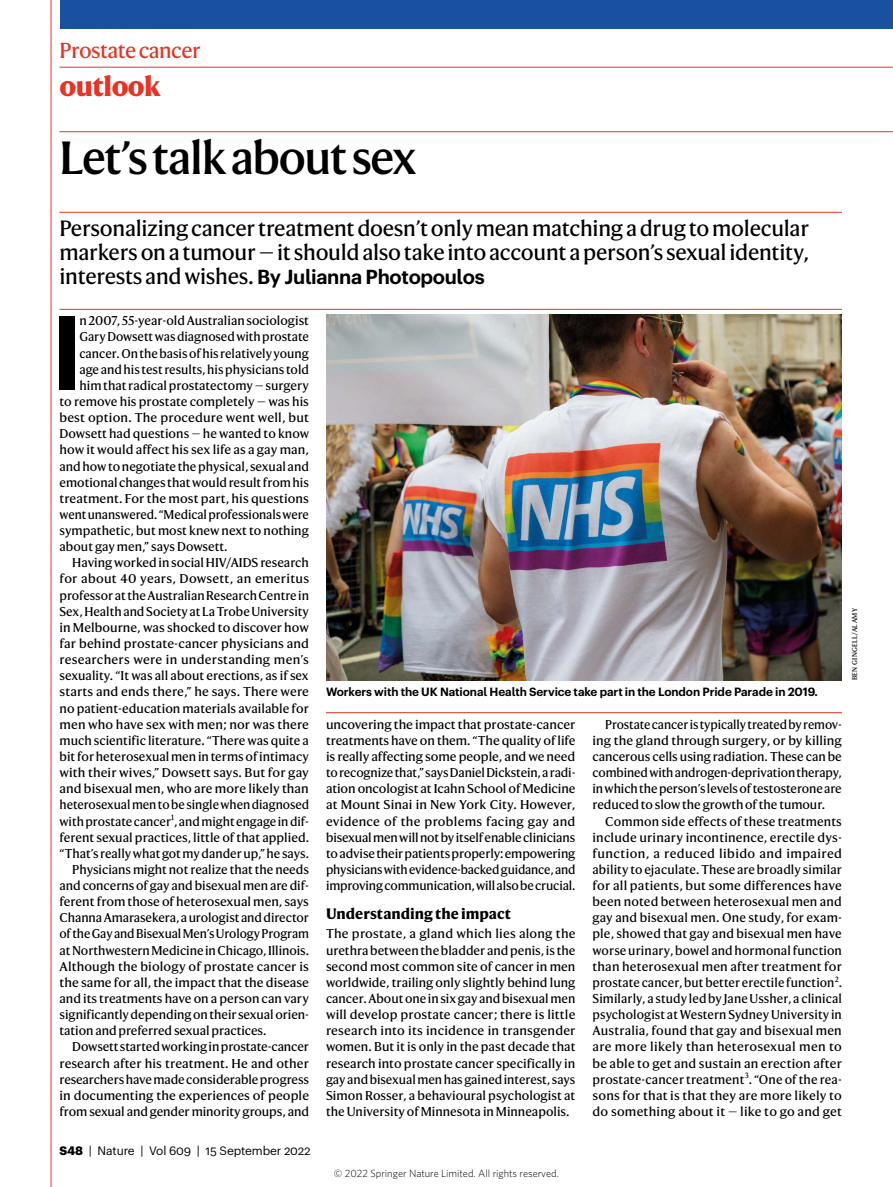
<style>
.page{position:relative;width:893px;height:1187px;background:#fff}
.page>*{position:absolute;margin:0;border:0;box-sizing:border-box;transform-origin:0 0}
.t1{font:700 102.6px "Graphik X Cond";color:#000}
.t2{font:500 45px "Harding";letter-spacing:-.03em;color:#000}
.t3{font:800 27px "Harding";letter-spacing:-.02em;color:#e63323}
.t4{font:21.3px/24.3px "Harding Text";letter-spacing:-.015em;color:#000}
.t5{font:21px "Harding Text";letter-spacing:-.025em;color:#e63323}
.t6{font:600 19.8px "Graphik Naturel";letter-spacing:-.015em;color:#000}
.t7{font:700 14.7px "Harding Text";color:#000}
.t8{font:12.3px/16px "Harding Text";color:#000;text-align:justify}
.t9{font:12.3px "Harding Text";letter-spacing:.02em;color:#000}
.t10{font:12px "Graphik Naturel";letter-spacing:-.01em;color:#000}
.t11{font:600 11.7px "Graphik Naturel";letter-spacing:-.005em;color:#000}
.t12{font:300 10.5px "Whitney";color:#000}
.t13{font:6.75px "Harding Text";letter-spacing:.05em;color:#000}
.s1{font-family:"Harding Text";font-weight:400;font-size:21.3px}
.s2{font-weight:700}
</style>
<div class="page">
<hr style="left:60px;top:212px;width:782px;height:1px;background:#e63323">
<hr style="left:60px;top:309px;width:782px;height:1px;background:#e63323">
<img style="left:326px;top:315px;width:516px;height:365px">
<hr style="left:326px;top:712px;width:516px;height:1px;background:#e63323">
<hr style="left:51px;top:0;width:1px;height:1186px;background:#e63323">
<hr style="left:60px;top:67px;width:833px;height:1px;background:#e63323">
<hr style="left:60px;top:131px;width:833px;height:1px;background:#e63323">
<div style="left:60px;top:0;width:832px;height:29px;background:#1951a0"></div>
<h3 class="t5" style="left:60px;top:37px;width:143px">Prostate cancer</h3>
<h3 class="t3" style="left:60px;top:70px;width:103px">outlook</h3>
<h2 class="t2" style="left:60px;top:130px;width:359px">Let’s talk about sex</h2>
<h3 class="t4" style="left:60px;top:216px;width:751px">Personalizing cancer treatment doesn’t only mean matching a drug to molecular markers on a tumour — it should also take into account a person’s sexual identity,</h3>
<h3 class="t6" style="left:60px;top:262px;width:427px"><span class="s1">interests and wishes.</span> By Julianna Photopoulos</h3>
<h1 class="t1" style="left:55px;top:280px;width:26px">I</h1>
<p class="t8" style="left:79px;top:313px;width:231px">n 2007, 55-year-old Australian sociologist</p>
<p class="t8" style="left:79px;top:329px;width:231px">Gary Dowsett was diagnosed with prostate</p>
<p class="t8" style="left:79px;top:345px;width:231px">cancer. On the basis of his relatively young</p>
<p class="t8" style="left:79px;top:361px;width:231px">age and his test results, his physicians told</p>
<p class="t8" style="left:79px;top:377px;width:231px">him that radical prostatectomy — surgery</p>
<p class="t8" style="left:60px;top:394px;width:251px">to remove his prostate completely — was his</p>
<p class="t8" style="left:60px;top:410px;width:251px">best option. The procedure went well, but</p>
<p class="t8" style="left:60px;top:426px;width:251px">Dowsett had questions — he wanted to know</p>
<p class="t8" style="left:60px;top:442px;width:251px">how it would affect his sex life as a gay man,</p>
<p class="t8" style="left:60px;top:458px;width:251px">and how to negotiate the physical, sexual and</p>
<p class="t8" style="left:60px;top:474px;width:251px">emotional changes that would result from his</p>
<p class="t8" style="left:60px;top:490px;width:251px">treatment. For the most part, his questions</p>
<p class="t8" style="left:60px;top:506px;width:251px">went unanswered. “Medical professionals were</p>
<p class="t8" style="left:60px;top:523px;width:251px">sympathetic, but most knew next to nothing</p>
<p class="t8" style="left:60px;top:539px;width:169px">about gay men,” says Dowsett.</p>
<p class="t8" style="left:72px;top:555px;width:238px">Having worked in social HIV/AIDS research</p>
<p class="t9" style="left:60px;top:571px;width:251px">for about 40 years, Dowsett, an emeritus</p>
<p class="t8" style="left:60px;top:587px;width:251px">professor at the Australian Research Centre in</p>
<p class="t8" style="left:60px;top:603px;width:251px">Sex, Health and Society at La Trobe University</p>
<p class="t8" style="left:60px;top:619px;width:251px">in Melbourne, was shocked to discover how</p>
<p class="t8" style="left:60px;top:635px;width:251px">far behind prostate-cancer physicians and</p>
<p class="t9" style="left:60px;top:652px;width:251px">researchers were in understanding men’s</p>
<p class="t8" style="left:60px;top:668px;width:251px">sexuality. “It was all about erections, as if sex</p>
<p class="t8" style="left:60px;top:684px;width:251px">starts and ends there,” he says. There were</p>
<p class="t8" style="left:60px;top:700px;width:251px">no patient-education materials available for</p>
<p class="t8" style="left:60px;top:716px;width:251px">men who have sex with men; nor was there</p>
<p class="t8" style="left:60px;top:732px;width:251px">much scientific literature. “There was quite a</p>
<p class="t8" style="left:60px;top:748px;width:251px">bit for heterosexual men in terms of intimacy</p>
<p class="t8" style="left:60px;top:764px;width:251px">with their wives,” Dowsett says. But for gay</p>
<p class="t8" style="left:60px;top:781px;width:251px">and bisexual men, who are more likely than</p>
<p class="t8" style="left:60px;top:797px;width:251px">heterosexual men to be single when diagnosed</p>
<p class="t8" style="left:60px;top:813px;width:251px">with prostate cancer<sup>1</sup>, and might engage in dif-</p>
<p class="t8" style="left:60px;top:829px;width:251px">ferent sexual practices, little of that applied.</p>
<p class="t8" style="left:60px;top:845px;width:251px">“That’s really what got my dander up,” he says.</p>
<p class="t8" style="left:72px;top:861px;width:238px">Physicians might not realize that the needs</p>
<p class="t8" style="left:60px;top:877px;width:251px">and concerns of gay and bisexual men are dif-</p>
<p class="t8" style="left:60px;top:893px;width:251px">ferent from those of heterosexual men, says</p>
<p class="t8" style="left:60px;top:910px;width:251px">Channa Amarasekera, a urologist and director</p>
<p class="t8" style="left:60px;top:926px;width:251px">of the Gay and Bisexual Men’s Urology Program</p>
<p class="t8" style="left:60px;top:942px;width:251px">at Northwestern Medicine in Chicago, Illinois.</p>
<p class="t8" style="left:60px;top:958px;width:251px">Although the biology of prostate cancer is</p>
<p class="t8" style="left:60px;top:974px;width:251px">the same for all, the impact that the disease</p>
<p class="t8" style="left:60px;top:990px;width:251px">and its treatments have on a person can vary</p>
<p class="t8" style="left:60px;top:1006px;width:251px">significantly depending on their sexual orien-</p>
<p class="t8" style="left:60px;top:1022px;width:208px">tation and preferred sexual practices.</p>
<p class="t8" style="left:72px;top:1039px;width:238px">Dowsett started working in prostate-cancer</p>
<p class="t8" style="left:60px;top:1055px;width:251px">research after his treatment. He and other</p>
<p class="t8" style="left:60px;top:1071px;width:251px">researchers have made considerable progress</p>
<p class="t8" style="left:60px;top:1087px;width:251px">in documenting the experiences of people</p>
<p class="t8" style="left:60px;top:1103px;width:251px">from sexual and gender minority groups, and</p>
<p class="t10" style="left:60px;top:1141px;width:253px"><span class="s2">S48</span> | Nature | Vol 609 | 15 September 2022</p>
<p class="t11" style="left:326px;top:683px;width:493px">Workers with the UK National Health Service take part in the London Pride Parade in 2019.</p>
<p class="t8" style="left:326px;top:716px;width:251px">uncovering the impact that prostate-cancer treatments have on them. “The quality of life is really affecting some people, and we need to recognize that,” says Daniel Dickstein, a radi&shy;ation oncologist at Icahn School of Medicine at Mount Sinai in New York City. However, evidence of the problems facing gay and bisexual men will not by itself enable clinicians to advise their patients properly: empowering physicians with evidence-backed guidance, and improving communication, will also be crucial.</p>
<p class="t7" style="left:326px;top:904px;width:187px">Understanding the impact</p>
<p class="t8" style="left:326px;top:926px;width:251px">The prostate, a gland which lies along the urethra between the bladder and penis, is the second most common site of cancer in men worldwide, trailing only slightly behind lung cancer. About one in six gay and bisexual men will develop prostate cancer; there is little research into its incidence in transgender women. But it is only in the past decade that research into prostate cancer specifically in gay and bisexual men has gained interest, says Simon Rosser, a behavioural psychologist at the University of Minnesota in Minneapolis.</p>
<p class="t8" style="left:592px;top:716px;width:251px;text-indent:13px">Prostate cancer is typically treated by remov&shy;ing the gland through surgery, or by killing cancerous cells using radiation. These can be combined with androgen-deprivation therapy, in which the person’s levels of testosterone are reduced to slow the growth of the tumour.</p>
<p class="t8" style="left:592px;top:813px;width:251px;text-indent:13px">Common side effects of these treatments include urinary incontinence, erectile dys&shy;function, a reduced libido and impaired ability to ejaculate. These are broadly similar for all patients, but some differences have been noted between heterosexual men and gay and bisexual men. One study, for exam&shy;ple, showed that gay and bisexual men have worse urinary, bowel and hormonal function than heterosexual men after treatment for prostate cancer, but better erectile function<sup>2</sup>.<br>Similarly, a study led by Jane Ussher, a clinical psychologist at Western Sydney University in Australia, found that gay and bisexual men are more likely than heterosexual men to be able to get and sustain an erection after prostate-cancer treatment<sup>3</sup>. “One of the rea&shy;sons for that is that they are more likely to do something about it — like to go and get</p>
<p class="t13" style="left:851px;top:680px;width:74px;rotate:-90deg">BEN GINGELL/ALAMY</p>
<p class="t12" style="left:334px;top:1166px;width:226px">© 2022 Springer Nature Limited. All rights reserved.</p>
</div>
